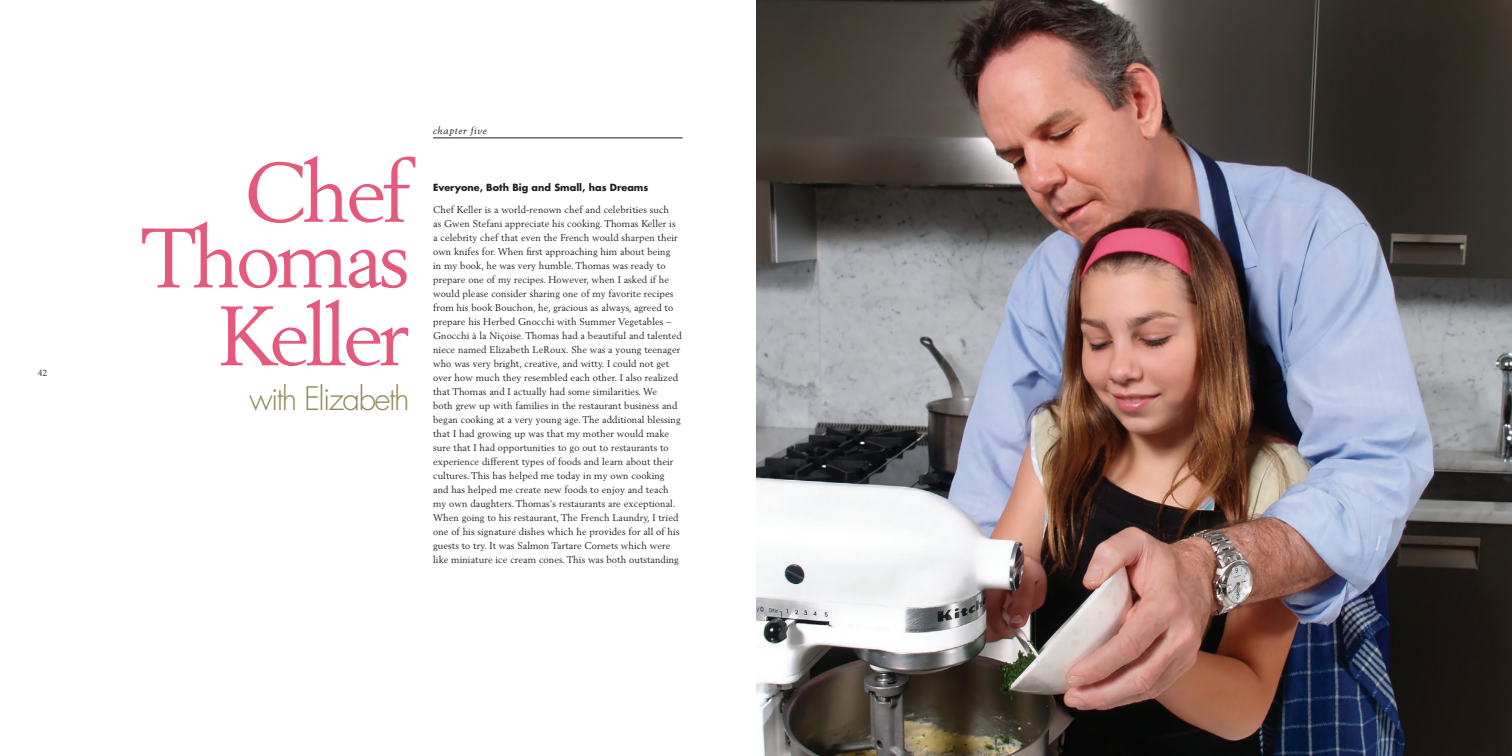
<style>
.page{position:relative;width:1512px;height:756px;background:#fff}
.page>*{position:absolute;margin:0;border:0;box-sizing:border-box;transform-origin:0 0}
.t1{font:83.12px/65.6px "Berling";letter-spacing:-.05em;color:#e55a7c;text-align:right}
.t2{font:300 31.5px "Futura";letter-spacing:-.05em;color:#8e8955}
.t3{font:9.62px/14px "Berling";letter-spacing:.01em;color:#231f20}
.t4{font:700 9.62px "Futura";color:#231f20}
.t5{font:italic 9.62px "Berling";letter-spacing:.075em;color:#231f20}
.t6{font:8.75px "Berling";color:#231f20}
</style>
<div class="page">
<img style="left:756px;top:0;width:756px;height:756px">
<hr style="left:433px;top:138px;width:250px;height:1px;background:#231f20">
<p class="t6" style="left:38px;top:368px;width:11px">42</p>
<h1 class="t1" style="left:141px;top:159px;width:270px">Chef<br>Thomas</h1>
<h1 class="t1" style="left:218px;top:302px;width:193px">Keller</h1>
<h2 class="t2" style="left:249px;top:378px;width:162px">with Elizabeth</h2>
<p class="t5" style="left:433px;top:125px;width:55px">chapter five</p>
<p class="t4" style="left:433px;top:181px;width:217px">Everyone, Both Big and Small, has Dreams</p>
<p class="t3" style="left:433px;top:202px;width:250px">Chef Keller is a world-renown chef and celebrities such<br>as Gwen Stefani appreciate his cooking. Thomas Keller is a celebrity chef that even the French would sharpen their own knifes for. When first approaching him about being<br>in my book, he was very humble. Thomas was ready to prepare one of my recipes. However, when I asked if he would please consider sharing one of my favorite recipes from his book Bouchon, he, gracious as always, agreed to prepare his Herbed Gnocchi with Summer Vegetables – Gnocchi à la Niçoise. Thomas had a beautiful and talented niece named Elizabeth LeRoux. She was a young teenager who was very bright, creative, and witty. I could not get over how much they resembled each other. I also realized that Thomas and I actually had some similarities. We<br>both grew up with families in the restaurant business and began cooking at a very young age. The additional blessing that I had growing up was that my mother would make sure that I had opportunities to go out to restaurants to experience different types of foods and learn about their cultures. This has helped me today in my own cooking and has helped me create new foods to enjoy and teach my own daughters. Thomas’s restaurants are exceptional.<br>When going to his restaurant, The French Laundry, I tried one of his signature dishes which he provides for all of his guests to try. It was Salmon Tartare Cornets which were like miniature ice cream cones. This was both outstanding</p>
</div>
